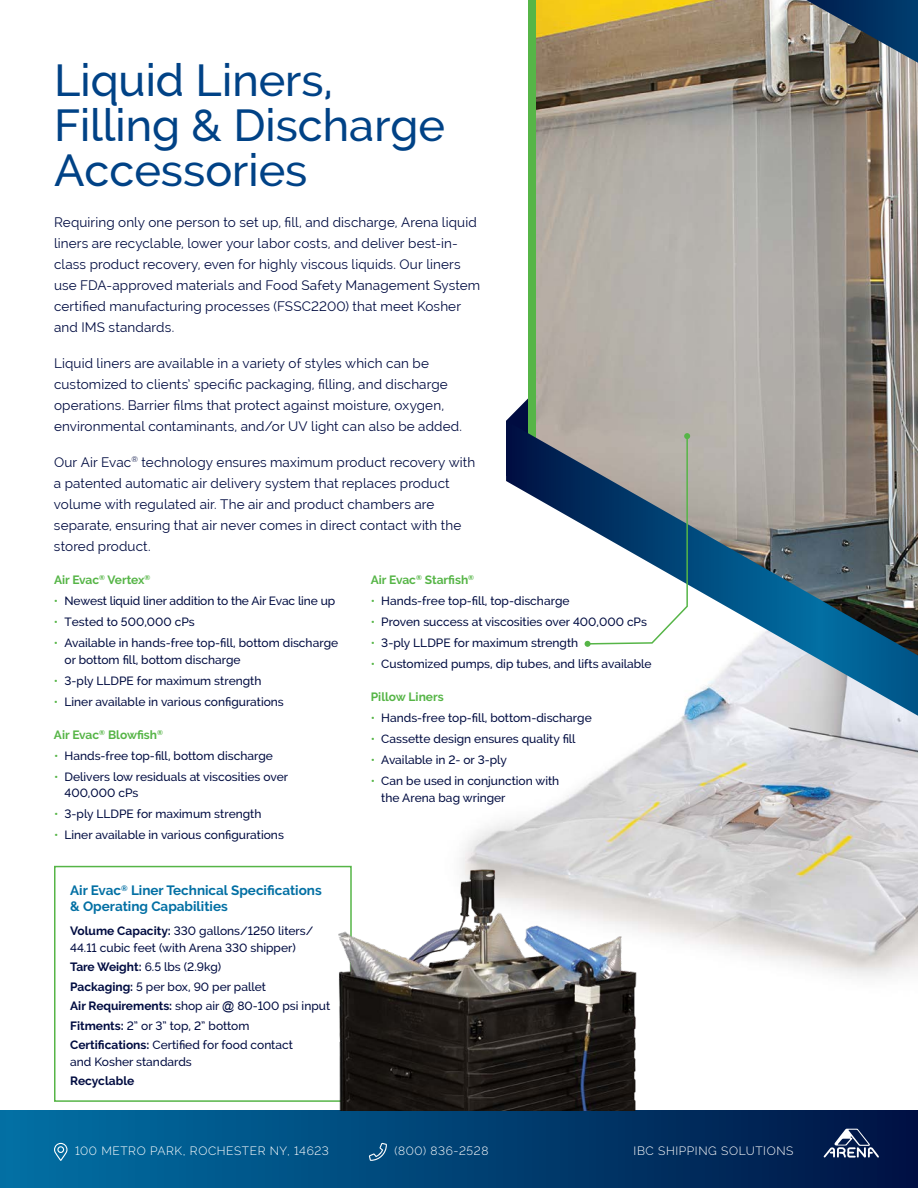
<style>
.page{position:relative;width:918px;height:1188px;background:#fff}
.page>*{position:absolute;margin:0;border:0;box-sizing:border-box;transform-origin:0 0}
.t1{font:500 45px/45px "Raleway";color:#004286}
.t2{font:13.5px/21px "Raleway";letter-spacing:.01em;color:#000c41}
.t3{font:700 13.5px/16.2px "Raleway";color:#0370a4}
.t4{font:500 12px/16.5px "Raleway";color:#000c41}
.t5{font:300 12px "Raleway";letter-spacing:.05em;color:#fff}
.t6{font:700 12px "Raleway";color:#56b547}
.t7{font:700 12px "Raleway";color:#000c41}
.s1{color:#56b547}
.s2{font-weight:700}
.s3{font-family:"Arial";font-weight:400}
</style>
<div class="page">
<div style="left:0;top:1111px;width:918px;height:77px;background:linear-gradient(to right,#0171a5,#001344)"></div>
<svg style="left:369px;top:1143px;width:18px;height:18px"></svg>
<svg style="left:54px;top:1143px;width:14px;height:18px"></svg>
<svg style="left:824px;top:1129px;width:55px;height:29px"></svg>
<img style="left:461px;top:716px;width:457px;height:261px">
<svg style="left:506px;top:394px;width:23px;height:27px"></svg>
<img style="left:536px;top:0;width:382px;height:421px">
<img style="left:806px;top:0;width:112px;height:63px">
<div style="left:529px;top:0;width:7px;height:451px;background:#56b547"></div>
<svg style="left:506px;top:421px;width:412px;height:295px"></svg>
<div style="left:54px;top:866px;width:298px;height:236px;border:2px solid #56b547"></div>
<svg style="left:585px;top:433px;width:105px;height:214px"></svg>
<img style="left:332px;top:866px;width:312px;height:245px">
<h1 class="t1" style="left:54px;top:58px;width:393px">Liquid Liners,<br>Filling &amp; Discharge<br>Accessories</h1>
<p class="t2" style="left:54px;top:212px;width:428px">Requiring only one person to set up, fill, and discharge, Arena liquid liners are recyclable, lower your labor costs, and deliver best-in&shy;class product recovery, even for highly viscous liquids. Our liners use FDA-approved materials and Food Safety Management System certified manufacturing processes (FSSC2200) that meet Kosher and IMS standards.</p>
<p class="t2" style="left:54px;top:353px;width:410px">Liquid liners are available in a variety of styles which can be customized to clients’ specific packaging, filling, and discharge operations. Barrier films that protect against moisture, oxygen, environmental contaminants, and/or UV light can also be added.</p>
<p class="t2" style="left:54px;top:452px;width:423px">Our Air Evac<sup>®</sup> technology ensures maximum product recovery with a patented automatic air delivery system that replaces product volume with regulated air. The air and product chambers are separate, ensuring that air never comes in direct contact with the stored product.</p>
<p class="t6" style="left:54px;top:573px;width:98px">Air Evac<sup>®</sup> Vertex<sup>®</sup></p>
<p class="t4" style="left:54px;top:593px;width:283px"><span class="s1">•</span> Newest liquid liner addition to the Air Evac line up</p>
<p class="t4" style="left:54px;top:614px;width:142px"><span class="s1">•</span> Tested to 500,000 cPs</p>
<p class="t4" style="left:64px;top:635px;width:275px;text-indent:-10px"><span class="s1">•</span> Available in hands-free top-fill, bottom discharge or bottom fill, bottom discharge</p>
<p class="t4" style="left:54px;top:672px;width:209px"><span class="s1">•</span> 3-ply LLDPE for maximum strength</p>
<p class="t4" style="left:54px;top:693px;width:231px"><span class="s1">•</span> Liner available in various configurations</p>
<p class="t6" style="left:54px;top:728px;width:111px">Air Evac<sup>®</sup> Blowfish<sup>®</sup></p>
<p class="t4" style="left:54px;top:747px;width:220px"><span class="s1">•</span> Hands-free top-fill, bottom discharge</p>
<p class="t4" style="left:64px;top:768px;width:225px;text-indent:-10px"><span class="s1">•</span> Delivers low residuals at viscosities over<br>400,000 cPs</p>
<p class="t4" style="left:54px;top:806px;width:209px"><span class="s1">•</span> 3-ply LLDPE for maximum strength</p>
<p class="t4" style="left:54px;top:827px;width:231px"><span class="s1">•</span> Liner available in various configurations</p>
<p class="t3" style="left:70px;top:882px;width:253px">Air Evac<sup>®</sup> Liner Technical Specifications &amp; Operating Capabilities</p>
<p class="t4" style="left:70px;top:923px;width:245px"><span class="s2">Volume Capacity:</span> 330 gallons/1250 liters/<br>44.11 cubic feet (with Arena 330 shipper)</p>
<p class="t4" style="left:70px;top:957px;width:261px;line-height:19.5px"><span class="s2">Tare Weight:</span> 6.5 lbs (2.9kg)<br><span class="s2">Packaging:</span> 5 per box, 90 per pallet<br><span class="s2">Air Requirements:</span> shop air <span class="s3">@</span> 80-100 psi input <span class="s2">Fitments:</span> 2” or 3” top, 2” bottom <span class="s2">Certifications:</span> Certified for food contact</p>
<p class="t4" style="left:70px;top:1053px;width:123px">and Kosher standards</p>
<p class="t7" style="left:70px;top:1074px;width:66px">Recyclable</p>
<p class="t6" style="left:371px;top:573px;width:105px">Air Evac<sup>®</sup> Starfish<sup>®</sup></p>
<p class="t4" style="left:371px;top:593px;width:200px"><span class="s1">•</span> Hands-free top-fill, top-discharge</p>
<p class="t4" style="left:371px;top:614px;width:278px"><span class="s1">•</span> Proven success at viscosities over 400,000 cPs</p>
<p class="t4" style="left:371px;top:635px;width:209px"><span class="s1">•</span> 3-ply LLDPE for maximum strength</p>
<p class="t4" style="left:371px;top:656px;width:282px"><span class="s1">•</span> Customized pumps, dip tubes, and lifts available</p>
<p class="t6" style="left:371px;top:690px;width:74px">Pillow Liners</p>
<p class="t4" style="left:371px;top:710px;width:223px"><span class="s1">•</span> Hands-free top-fill, bottom-discharge</p>
<p class="t4" style="left:371px;top:731px;width:206px"><span class="s1">•</span> Cassette design ensures quality fill</p>
<p class="t4" style="left:371px;top:752px;width:138px"><span class="s1">•</span> Available in 2- or 3-ply</p>
<p class="t4" style="left:381px;top:773px;width:180px;text-indent:-10px"><span class="s1">•</span> Can be used in conjunction with the Arena bag wringer</p>
<p class="t5" style="left:75px;top:1144px;width:255px">100 METRO PARK, ROCHESTER NY, 14623</p>
<p class="t5" style="left:394px;top:1144px;width:96px">(800) 836-2528</p>
<p class="t5" style="left:634px;top:1143px;width:161px">IBC SHIPPING SOLUTIONS</p>
</div>
